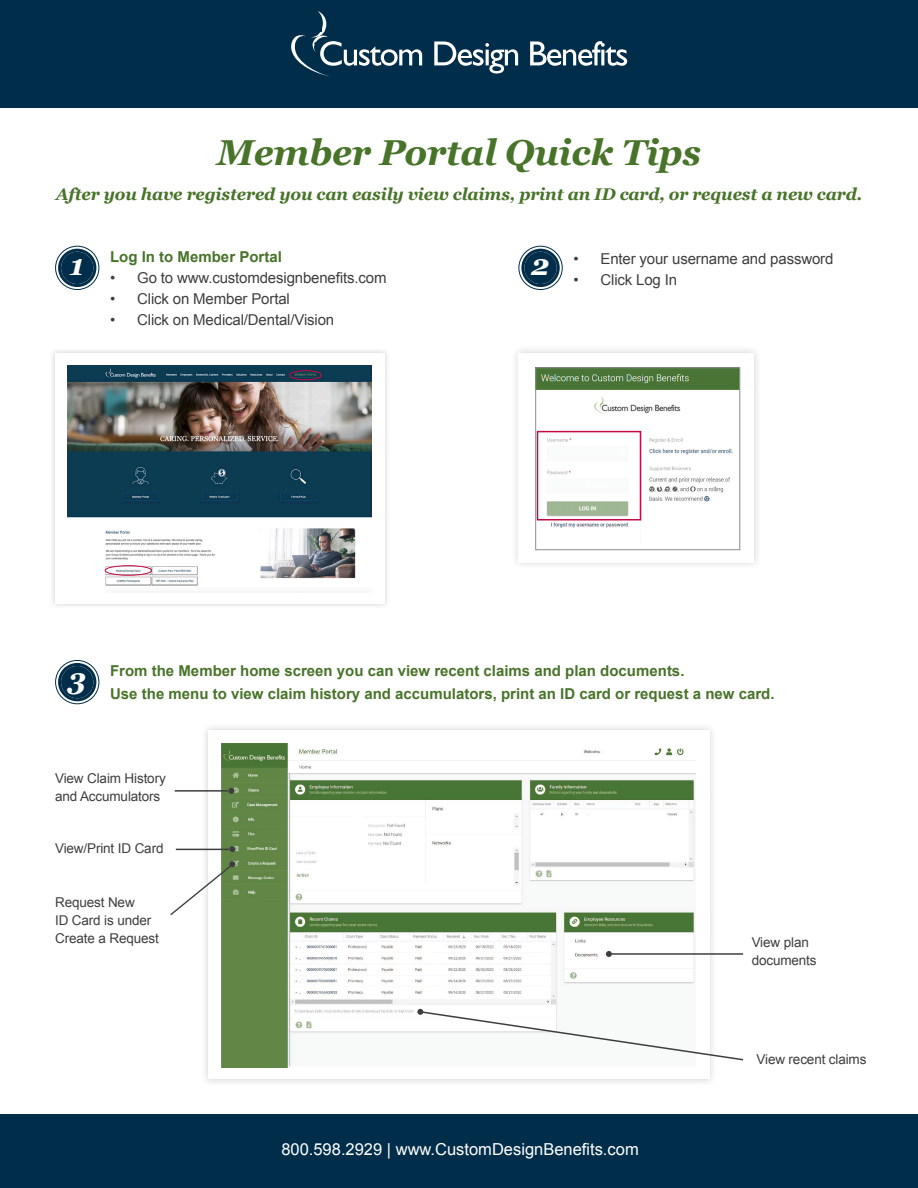
<style>
.page{position:relative;width:918px;height:1188px;background:#fff}
.page>*{position:absolute;margin:0;border:0;box-sizing:border-box;transform-origin:0 0}
.t1{font:italic 700 36px "Georgia";letter-spacing:-.01em;color:#48742a}
.t2{font:italic 700 29.25px "Georgia";color:#fff}
.t3{font:italic 700 16.8px "Georgia";letter-spacing:-.01em;color:#48742a}
.t4{font:16.5px "Arial";color:#fff}
.t5{font:700 15px/22.5px "Arial";color:#48742a}
.t6{font:15px "Arial";letter-spacing:-.01em;color:#3e3e3f}
.t7{font:13.5px/18px "Arial";letter-spacing:-.01em;color:#3e3e3f}
</style>
<div class="page">
<div style="left:0;top:0;width:918px;height:107px;background:#002e4a"></div>
<svg style="left:291px;top:11px;width:131px;height:66px"></svg>
<svg style="left:434px;top:41px;width:84px;height:33px"></svg>
<svg style="left:530px;top:41px;width:97px;height:25px"></svg>
<div style="left:0;top:1115px;width:918px;height:73px;background:#002e4a"></div>
<div style="left:58px;top:249px;width:38px;height:38px;background:#002e4a;border-radius:50%"></div>
<div style="left:55px;top:246px;width:44px;height:44px;border:6px solid #fff;border-radius:50%"></div>
<div style="left:55px;top:246px;width:44px;height:44px;border:1px solid #002e4a;border-radius:50%"></div>
<div style="left:58px;top:249px;width:38px;height:38px;border:3px solid #002e4a;border-radius:50%"></div>
<div style="left:58px;top:663px;width:38px;height:38px;background:#002e4a;border-radius:50%"></div>
<div style="left:55px;top:660px;width:44px;height:44px;border:6px solid #fff;border-radius:50%"></div>
<div style="left:55px;top:660px;width:44px;height:44px;border:1px solid #002e4a;border-radius:50%"></div>
<div style="left:58px;top:663px;width:38px;height:38px;border:3px solid #002e4a;border-radius:50%"></div>
<div style="left:521px;top:249px;width:39px;height:38px;background:#002e4a;border-radius:50%"></div>
<div style="left:518px;top:246px;width:45px;height:44px;border:6px solid #fff;border-radius:50%"></div>
<div style="left:518px;top:246px;width:45px;height:44px;border:1px solid #002e4a;border-radius:50%"></div>
<div style="left:521px;top:249px;width:39px;height:38px;border:3px solid #002e4a;border-radius:50%"></div>
<div style="left:510px;top:345px;width:252px;height:225px;background:#231f20;opacity:.2"></div>
<div style="left:518px;top:353px;width:236px;height:209px;background:#fff"></div>
<img style="left:537px;top:370px;width:201px;height:158px">
<div style="left:535px;top:368px;width:205px;height:182px;border:1px solid #8b8d90"></div>
<div style="left:200px;top:722px;width:518px;height:365px;background:#231f20;opacity:.2"></div>
<div style="left:208px;top:730px;width:502px;height:349px;background:#fff"></div>
<div style="left:49px;top:348px;width:342px;height:261px;background:#f4f4f4"></div>
<div style="left:55px;top:353px;width:330px;height:251px;background:#fff"></div>
<img style="left:67px;top:366px;width:304px;height:220px">
<div style="left:537px;top:431px;width:104px;height:89px;border:2px solid #c60a45"></div>
<div style="left:105px;top:565px;width:47px;height:11px;border:1px solid #c60a45;border-radius:50%"></div>
<div style="left:289px;top:370px;width:33px;height:10px;border:1px solid #c60a45;border-radius:50%"></div>
<img style="left:222px;top:743px;width:473px;height:325px">
<svg style="left:228px;top:788px;width:6px;height:6px"></svg>
<hr style="left:175px;top:790px;width:53px;height:2px;background:#3e3e3f">
<svg style="left:229px;top:846px;width:6px;height:6px"></svg>
<hr style="left:609px;top:953px;width:134px;height:2px;background:#3e3e3f">
<svg style="left:606px;top:951px;width:6px;height:6px"></svg>
<svg style="left:417px;top:1009px;width:327px;height:52px"></svg>
<svg style="left:170px;top:861px;width:65px;height:56px"></svg>
<hr style="left:176px;top:849px;width:53px;height:1px;background:#3e3e3f">
<p class="t1" style="left:217px;top:126px;width:486px">Member Portal Quick Tips</p>
<p class="t3" style="left:56px;top:181px;width:808px">After you have registered you can easily view claims, print an ID card, or request a new card.</p>
<p class="t2" style="left:70px;top:243px;width:16px">1</p>
<p class="t5" style="left:110px;top:246px;width:173px">Log In to Member Portal</p>
<p class="t6" style="left:110px;top:268px;width:278px">• Go to www.customdesignbenefits.com</p>
<p class="t6" style="left:110px;top:289px;width:181px">• Click on Member Portal</p>
<p class="t6" style="left:110px;top:310px;width:226px">• Click on Medical/Dental/Vision</p>
<p class="t2" style="left:531px;top:243px;width:20px">2</p>
<p class="t6" style="left:573px;top:249px;width:261px">• Enter your username and password</p>
<p class="t6" style="left:573px;top:270px;width:105px">• Click Log In</p>
<p class="t2" style="left:68px;top:657px;width:20px">3</p>
<p class="t5" style="left:110px;top:660px;width:666px">From the Member home screen you can view recent claims and plan documents.<br>Use the menu to view claim history and accumulators, print an ID card or request a new card.</p>
<p class="t7" style="left:55px;top:770px;width:112px">View Claim History and Accumulators</p>
<p class="t7" style="left:55px;top:840px;width:110px">View/Print ID Card</p>
<p class="t7" style="left:55px;top:893px;width:105px">Request New<br>ID Card is under<br>Create a Request</p>
<p class="t4" style="left:281px;top:1138px;width:359px">800.598.2929 | www.CustomDesignBenefits.com</p>
<p class="t7" style="left:752px;top:933px;width:66px">View plan documents</p>
<p class="t7" style="left:757px;top:1051px;width:111px">View recent claims</p>
</div>
